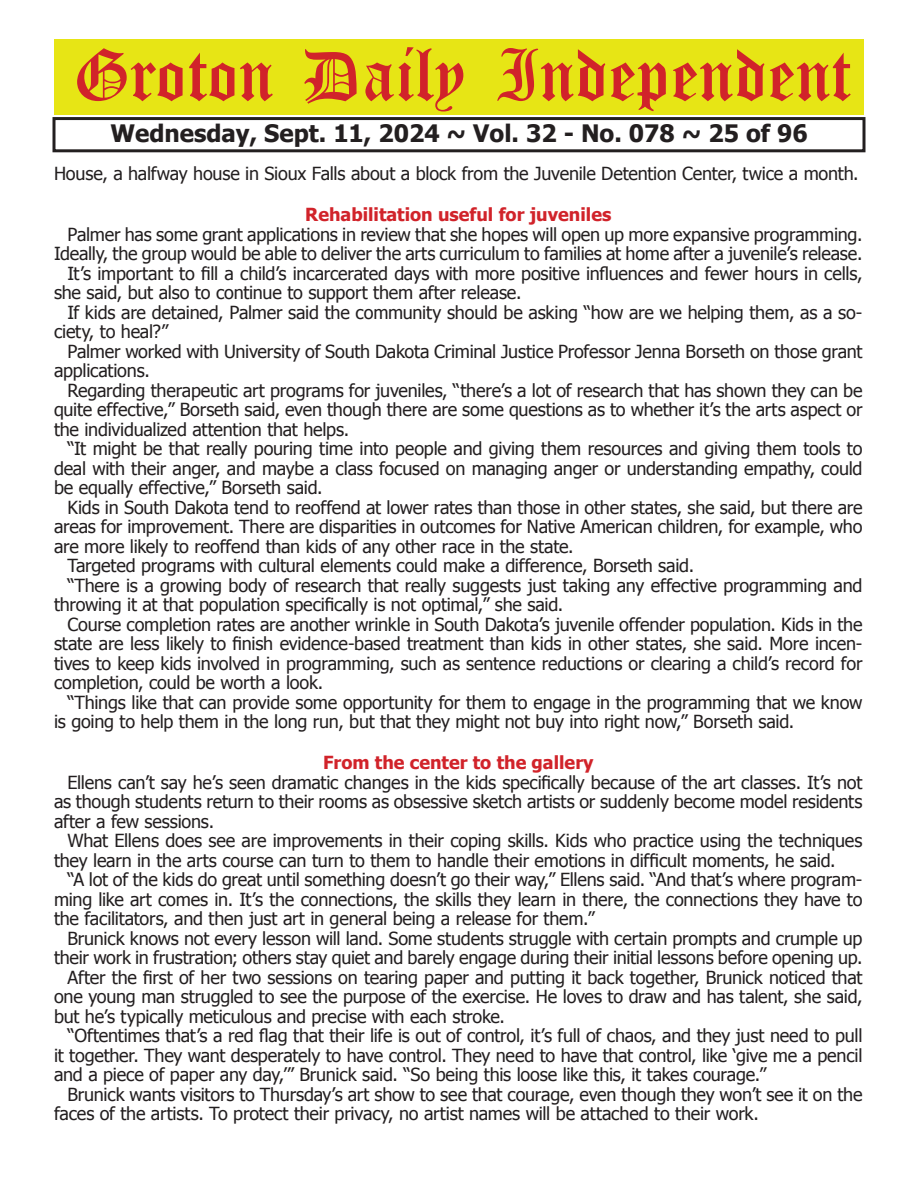
<style>
.page{position:relative;width:918px;height:1188px;background:#fff}
.page>*{position:absolute;margin:0;border:0;box-sizing:border-box;transform-origin:0 0}
.t1{font:54px "Old English Five";color:#d1232a}
.t2{font:700 24px "Tahoma";color:#231f20}
.t3{font:18px/19.5px "Tahoma";letter-spacing:-.01em;color:#231f20;text-align:justify}
.t4{font:700 18px "Tahoma";color:#d1232a}
</style>
<div class="page">
<div style="left:52px;top:117px;width:814px;height:35px;border:3px solid #231f20"></div>
<div style="left:54px;top:40px;width:810px;height:75px;background:#e7e515"></div>
<h1 class="t1" style="left:73px;top:50px;width:779px">Groton Daily Independent</h1>
<h2 class="t2" style="left:110px;top:116px;width:699px">Wednesday, Sept. 11, 2024 ~ Vol. 32 - No. 078 ~ 25 of 96</h2>
<p class="t3" style="left:54px;top:163px;width:806px">House, a halfway house in Sioux Falls about a block from the Juvenile Detention Center, twice a month.</p>
<p class="t4" style="left:305px;top:202px;width:308px">Rehabilitation useful for juveniles</p>
<p class="t3" style="left:68px;top:224px;width:796px">Palmer has some grant applications in review that she hopes will open up more expansive programming.</p>
<p class="t3" style="left:54px;top:243px;width:810px">Ideally, the group would be able to deliver the arts curriculum to families at home after a juvenile’s release.</p>
<p class="t3" style="left:68px;top:263px;width:796px">It’s important to fill a child’s incarcerated days with more positive influences and fewer hours in cells,</p>
<p class="t3" style="left:54px;top:282px;width:469px">she said, but also to continue to support them after release.</p>
<p class="t3" style="left:68px;top:302px;width:796px">If kids are detained, Palmer said the community should be asking “how are we helping them, as a so-</p>
<p class="t3" style="left:54px;top:321px;width:116px">ciety, to heal?”</p>
<p class="t3" style="left:68px;top:341px;width:796px">Palmer worked with University of South Dakota Criminal Justice Professor Jenna Borseth on those grant</p>
<p class="t3" style="left:54px;top:360px;width:97px">applications.</p>
<p class="t3" style="left:68px;top:380px;width:797px">Regarding therapeutic art programs for juveniles, “there’s a lot of research that has shown they can be</p>
<p class="t3" style="left:54px;top:399px;width:810px">quite effective,” Borseth said, even though there are some questions as to whether it’s the arts aspect or</p>
<p class="t3" style="left:54px;top:418px;width:297px">the individualized attention that helps.</p>
<p class="t3" style="left:68px;top:438px;width:797px">“It might be that really pouring time into people and giving them resources and giving them tools to</p>
<p class="t3" style="left:54px;top:457px;width:810px">deal with their anger, and maybe a class focused on managing anger or understanding empathy, could</p>
<p class="t3" style="left:54px;top:477px;width:270px">be equally effective,” Borseth said.</p>
<p class="t3" style="left:68px;top:496px;width:797px">Kids in South Dakota tend to reoffend at lower rates than those in other states, she said, but there are</p>
<p class="t3" style="left:54px;top:516px;width:810px">areas for improvement. There are disparities in outcomes for Native American children, for example, who</p>
<p class="t3" style="left:54px;top:535px;width:521px">are more likely to reoffend than kids of any other race in the state.</p>
<p class="t3" style="left:68px;top:555px;width:628px">Targeted programs with cultural elements could make a difference, Borseth said.</p>
<p class="t3" style="left:68px;top:574px;width:796px">“There is a growing body of research that really suggests just taking any effective programming and</p>
<p class="t3" style="left:54px;top:594px;width:511px">throwing it at that population specifically is not optimal,” she said.</p>
<p class="t3" style="left:68px;top:613px;width:797px">Course completion rates are another wrinkle in South Dakota’s juvenile offender population. Kids in the</p>
<p class="t3" style="left:54px;top:633px;width:810px">state are less likely to finish evidence-based treatment than kids in other states, she said. More incen-</p>
<p class="t3" style="left:54px;top:652px;width:810px">tives to keep kids involved in programming, such as sentence reductions or clearing a child’s record for</p>
<p class="t3" style="left:54px;top:672px;width:271px">completion, could be worth a look.</p>
<p class="t3" style="left:68px;top:691px;width:797px">“Things like that can provide some opportunity for them to engage in the programming that we know</p>
<p class="t3" style="left:54px;top:711px;width:742px">is going to help them in the long run, but that they might not buy into right now,” Borseth said.</p>
<p class="t4" style="left:323px;top:750px;width:272px">From the center to the gallery</p>
<p class="t3" style="left:54px;top:771px;width:810px;text-indent:14px">Ellens can’t say he’s seen dramatic changes in the kids specifically because of the art classes. It’s not as though students return to their rooms as obsessive sketch artists or suddenly become model residents after a few sessions.</p>
<p class="t3" style="left:54px;top:830px;width:810px;text-indent:14px">What Ellens does see are improvements in their coping skills. Kids who practice using the techniques they learn in the arts course can turn to them to handle their emotions in difficult moments, he said.</p>
<p class="t3" style="left:54px;top:869px;width:810px;text-indent:14px">“A lot of the kids do great until something doesn’t go their way,” Ellens said. “And that’s where program&shy;ming like art comes in. It’s the connections, the skills they learn in there, the connections they have to the facilitators, and then just art in general being a release for them.”</p>
<p class="t3" style="left:68px;top:927px;width:797px">Brunick knows not every lesson will land. Some students struggle with certain prompts and crumple up</p>
<p class="t3" style="left:54px;top:947px;width:810px">their work in frustration; others stay quiet and barely engage during their initial lessons before opening up.</p>
<p class="t3" style="left:68px;top:966px;width:796px">After the first of her two sessions on tearing paper and putting it back together, Brunick noticed that</p>
<p class="t3" style="left:54px;top:986px;width:810px">one young man struggled to see the purpose of the exercise. He loves to draw and has talent, she said,</p>
<p class="t3" style="left:54px;top:1005px;width:453px">but he’s typically meticulous and precise with each stroke.</p>
<p class="t3" style="left:68px;top:1025px;width:797px">“Oftentimes that’s a red flag that their life is out of control, it’s full of chaos, and they just need to pull</p>
<p class="t3" style="left:54px;top:1044px;width:810px">it together. They want desperately to have control. They need to have that control, like ‘give me a pencil</p>
<p class="t3" style="left:54px;top:1064px;width:714px">and a piece of paper any day,’” Brunick said. “So being this loose like this, it takes courage.”</p>
<p class="t3" style="left:68px;top:1083px;width:796px">Brunick wants visitors to Thursday’s art show to see that courage, even though they won’t see it on the</p>
<p class="t3" style="left:54px;top:1103px;width:706px">faces of the artists. To protect their privacy, no artist names will be attached to their work.</p>
</div>
